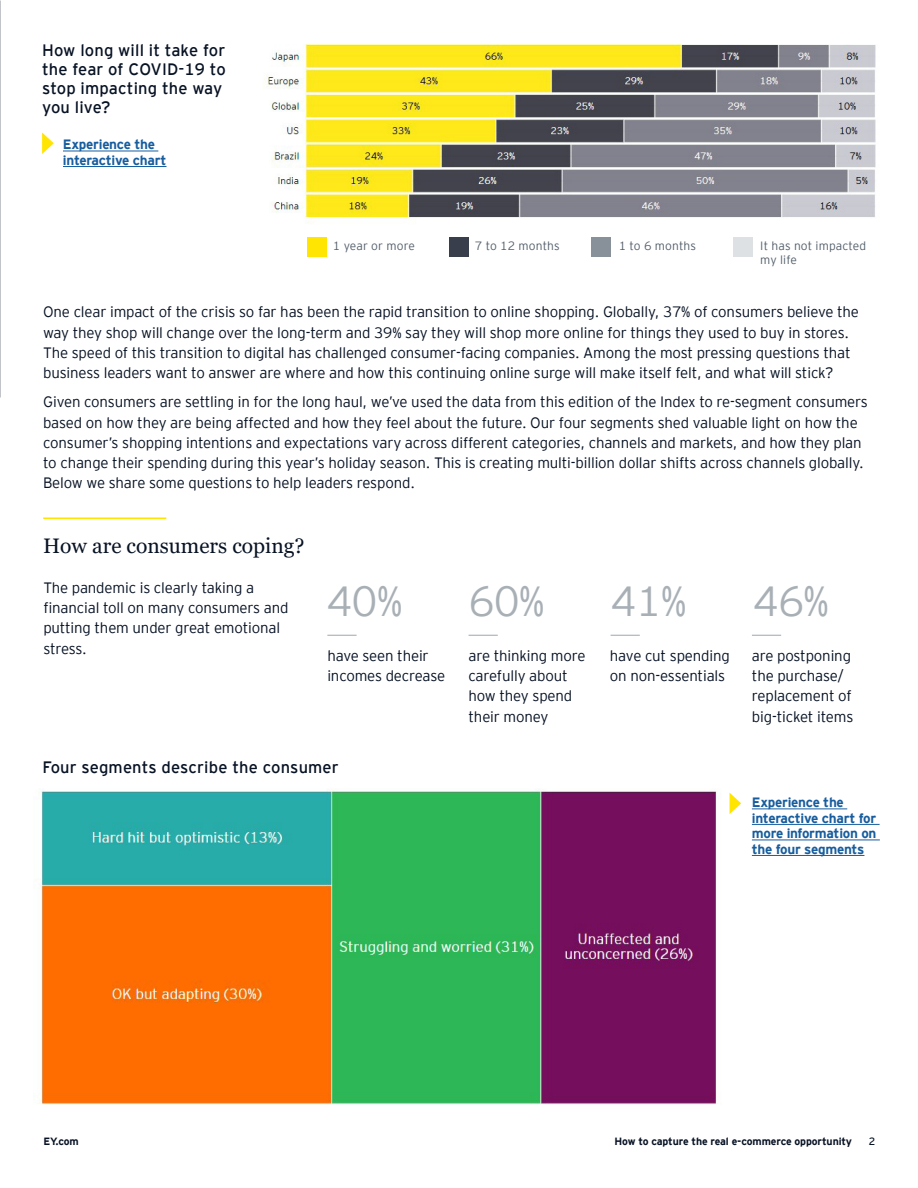
<style>
.page{position:relative;width:918px;height:1188px;background:#fff}
.page>*{position:absolute;margin:0;border:0;box-sizing:border-box;transform-origin:0 0}
.t1{font:300 42px "EY Interstate";letter-spacing:-.02em;color:#a8b0b6}
.Standfirst{font:21px "Georgia";color:#071224}
.t2{font:16.5px/19px "EY Interstate";letter-spacing:.01em;color:#071224}
.Body_copy_italic{font:300 15px/20.2px "EY Interstate";letter-spacing:-.01em;color:#071224}
.t3{font:700 13.5px/15.6px "EY Interstate";letter-spacing:-.02em;color:#175d9e}
.t4{font:300 12px/13.8px "EY Interstate";letter-spacing:.01em;color:#545f6b}
.Headline{font:700 10.5px "EY Interstate";letter-spacing:-.01em;color:#071224}
.Document_title_Addit{font:700 10.5px "EY Interstate";color:#071224}
.Page_No_s_Left{font:10.5px "EY Interstate";color:#071224}
</style>
<div class="page">
<hr style="left:43px;top:517px;width:123px;height:2px;background:#ffe501">
<svg style="left:42px;top:133px;width:12px;height:21px"></svg>
<hr style="left:63px;top:151px;width:95px;height:1px;background:#175d9e">
<hr style="left:63px;top:166px;width:104px;height:1px;background:#175d9e">
<img style="left:264px;top:44px;width:612px;height:179px">
<div style="left:307px;top:237px;width:20px;height:19px;background:#ffe501"></div>
<div style="left:449px;top:237px;width:20px;height:19px;background:#393e4c"></div>
<div style="left:591px;top:237px;width:20px;height:19px;background:#88909a"></div>
<div style="left:733px;top:237px;width:20px;height:19px;background:#dde1e4"></div>
<hr style="left:327px;top:635px;width:30px;height:1px;background:#a8b0b6">
<svg style="left:469px;top:635px;width:29px;height:1px"></svg>
<svg style="left:611px;top:635px;width:29px;height:1px"></svg>
<svg style="left:752px;top:635px;width:29px;height:1px"></svg>
<img style="left:37px;top:789px;width:680px;height:316px">
<svg style="left:730px;top:793px;width:11px;height:21px"></svg>
<hr style="left:752px;top:809px;width:95px;height:1px;background:#175d9e">
<hr style="left:752px;top:824px;width:128px;height:1px;background:#175d9e">
<hr style="left:752px;top:840px;width:128px;height:1px;background:#175d9e">
<hr style="left:752px;top:855px;width:112px;height:1px;background:#175d9e">
<p class="t2" style="left:42px;top:39px;width:185px">How long will it take for the fear of COVID-19 to stop impacting the way you live?</p>
<p class="t3" style="left:63px;top:136px;width:105px">Experience the interactive chart</p>
<p class="t4" style="left:333px;top:238px;width:83px">1 year or more</p>
<p class="t4" style="left:475px;top:238px;width:86px">7 to 12 months</p>
<p class="t4" style="left:619px;top:238px;width:79px">1 to 6 months</p>
<p class="t4" style="left:760px;top:238px;width:107px">It has not impacted my life</p>
<p class="Body_copy_italic" style="left:43px;top:301px;width:817px">One clear impact of the crisis so far has been the rapid transition to online shopping. Globally, 37% of consumers believe the way they shop will change over the long-term and 39% say they will shop more online for things they used to buy in stores.<br>The speed of this transition to digital has challenged consumer-facing companies. Among the most pressing questions that business leaders want to answer are where and how this continuing online surge will make itself felt, and what will stick?</p>
<p class="Body_copy_italic" style="left:43px;top:391px;width:826px">Given consumers are settling in for the long haul, we’ve used the data from this edition of the Index to re-segment consumers based on how they are being affected and how they feel about the future. Our four segments shed valuable light on how the consumer’s shopping intentions and expectations vary across different categories, channels and markets, and how they plan to change their spending during this year’s holiday season. This is creating multi-billion dollar shifts across channels globally.<br>Below we share some questions to help leaders respond.</p>
<p class="Standfirst" style="left:43px;top:533px;width:263px">How are consumers coping?</p>
<p class="Body_copy_italic" style="left:43px;top:577px;width:247px">The pandemic is clearly taking a financial toll on many consumers and putting them under great emotional stress.</p>
<p class="t1" style="left:326px;top:571px;width:78px">40%</p>
<p class="t1" style="left:469px;top:571px;width:78px">60%</p>
<p class="t1" style="left:611px;top:571px;width:78px">41%</p>
<p class="t1" style="left:753px;top:571px;width:78px">46%</p>
<p class="Body_copy_italic" style="left:327px;top:644px;width:119px">have seen their incomes decrease</p>
<p class="Body_copy_italic" style="left:469px;top:644px;width:119px">are thinking more carefully about how they spend their money</p>
<p class="Body_copy_italic" style="left:610px;top:644px;width:121px">have cut spending on non-essentials</p>
<p class="Body_copy_italic" style="left:752px;top:644px;width:103px">are postponing the purchase/ replacement of big-ticket items</p>
<p class="t2" style="left:43px;top:757px;width:298px">Four segments describe the consumer</p>
<p class="t3" style="left:752px;top:794px;width:126px">Experience the interactive chart for more information on the four segments</p>
<p class="Headline" style="left:614px;top:1133px;width:239px">How to capture the real e-commerce opportunity</p>
<p class="Document_title_Addit" style="left:44px;top:1133px;width:36px">EY.com</p>
<p class="Page_No_s_Left" style="left:869px;top:1133px;width:8px">2</p>
</div>
